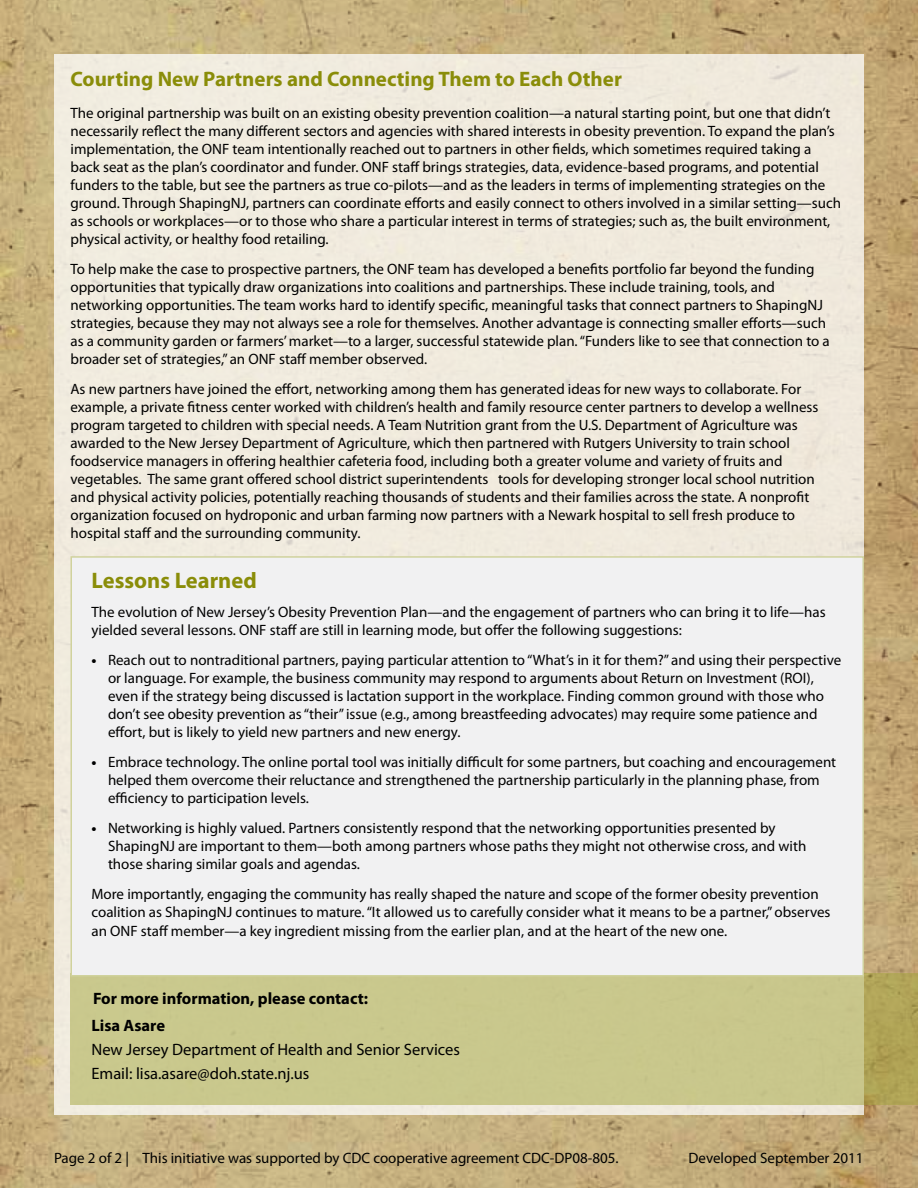
<style>
.page{position:relative;width:918px;height:1188px;background:#fff}
.page>*{position:absolute;margin:0;border:0;box-sizing:border-box;transform-origin:0 0}
.t1{font:700 22.5px "Myriad Pro";color:#8a8d09}
.t2{font:700 21px "Myriad Pro";color:#8a8d09}
.t3{font:16.5px "Myriad Pro";color:#000}
.t4{font:700 16.5px "Myriad Pro";color:#000}
.t5{font:15px/18px "Myriad Pro";color:#000}
.s1{font-weight:700}
</style>
<div class="page">
<img style="left:0;top:0;width:918px;height:1188px">
<div style="left:54px;top:54px;width:810px;height:1061px;background:#f1ebde"></div>
<div style="left:70px;top:973px;width:848px;height:132px;background:#c9c78c"></div>
<div style="left:71px;top:557px;width:792px;height:419px;background:#f1f1f2"></div>
<div style="left:70px;top:556px;width:794px;height:420px;border:2px solid #d0d29d"></div>
<p class="t2" style="left:70px;top:65px;width:553px">Courting New Partners and Connecting Them to Each Other</p>
<p class="t5" style="left:70px;top:103px;width:772px">The original partnership was built on an existing obesity prevention coalition—a natural starting point, but one that didn’t necessarily reflect the many different sectors and agencies with shared interests in obesity prevention. To expand the plan’s implementation, the ONF team intentionally reached out to partners in other fields, which sometimes required taking a back seat as the plan’s coordinator and funder. ONF staff brings strategies, data, evidence-based programs, and potential funders to the table, but see the partners as true co-pilots—and as the leaders in terms of implementing strategies on the ground. Through ShapingNJ, partners can coordinate efforts and easily connect to others involved in a similar setting—such as schools or workplaces—or to those who share a particular interest in terms of strategies; such as, the built environment, physical activity, or healthy food retailing.</p>
<p class="t5" style="left:70px;top:259px;width:761px">To help make the case to prospective partners, the ONF team has developed a benefits portfolio far beyond the funding opportunities that typically draw organizations into coalitions and partnerships. These include training, tools, and networking opportunities. The team works hard to identify specific, meaningful tasks that connect partners to ShapingNJ strategies, because they may not always see a role for themselves. Another advantage is connecting smaller efforts—such as a community garden or farmers’ market—to a larger, successful statewide plan. “Funders like to see that connection to a broader set of strategies,” an ONF staff member observed.</p>
<p class="t5" style="left:70px;top:379px;width:750px">As new partners have joined the effort, networking among them has generated ideas for new ways to collaborate. For example, a private fitness center worked with children’s health and family resource center partners to develop a wellness program targeted to children with special needs. A Team Nutrition grant from the U.S. Department of Agriculture was awarded to the New Jersey Department of Agriculture, which then partnered with Rutgers University to train school foodservice managers in offering healthier cafeteria food, including both a greater volume and variety of fruits and vegetables. The same grant offered school district superintendents tools for developing stronger local school nutrition and physical activity policies, potentially reaching thousands of students and their families across the state. A nonprofit organization focused on hydroponic and urban farming now partners with a Newark hospital to sell fresh produce to hospital staff and the surrounding community.</p>
<p class="t1" style="left:92px;top:566px;width:167px">Lessons Learned</p>
<p class="t5" style="left:92px;top:602px;width:736px">The evolution of New Jersey’s Obesity Prevention Plan—and the engagement of partners who can bring it to life—has yielded several lessons. ONF staff are still in learning mode, but offer the following suggestions:</p>
<p class="t5" style="left:108px;top:650px;width:735px;text-indent:-16px"><span class="s1">•</span> Reach out to nontraditional partners, paying particular attention to “What’s in it for them?” and using their perspective or language. For example, the business community may respond to arguments about Return on Investment (ROI), even if the strategy being discussed is lactation support in the workplace. Finding common ground with those who don’t see obesity prevention as “their” issue (e.g., among breastfeeding advocates) may require some patience and effort, but is likely to yield new partners and new energy.</p>
<p class="t5" style="left:108px;top:752px;width:730px;text-indent:-16px"><span class="s1">•</span> Embrace technology. The online portal tool was initially difficult for some partners, but coaching and encouragement helped them overcome their reluctance and strengthened the partnership particularly in the planning phase, from efficiency to participation levels.</p>
<p class="t5" style="left:108px;top:818px;width:700px;text-indent:-16px"><span class="s1">•</span> Networking is highly valued. Partners consistently respond that the networking opportunities presented by<br>ShapingNJ are important to them—both among partners whose paths they might not otherwise cross, and with those sharing similar goals and agendas.</p>
<p class="t5" style="left:92px;top:884px;width:741px">More importantly, engaging the community has really shaped the nature and scope of the former obesity prevention coalition as ShapingNJ continues to mature. “It allowed us to carefully consider what it means to be a partner,” observes</p>
<p class="t5" style="left:92px;top:922px;width:637px">an ONF staff member—a key ingredient missing from the earlier plan, and at the heart of the new one.</p>
<p class="t4" style="left:93px;top:988px;width:277px">For more information, please contact:</p>
<p class="t4" style="left:92px;top:1015px;width:75px">Lisa Asare</p>
<p class="t3" style="left:92px;top:1040px;width:370px">New Jersey Department of Health and Senior Services</p>
<p class="t3" style="left:92px;top:1064px;width:219px">Email: lisa.asare@doh.state.nj.us</p>
<p class="t5" style="left:54px;top:1149px;width:566px">Page 2 of 2 | This initiative was supported by CDC cooperative agreement CDC-DP08-805.</p>
<p class="t5" style="left:688px;top:1149px;width:176px">Developed September 2011</p>
</div>
